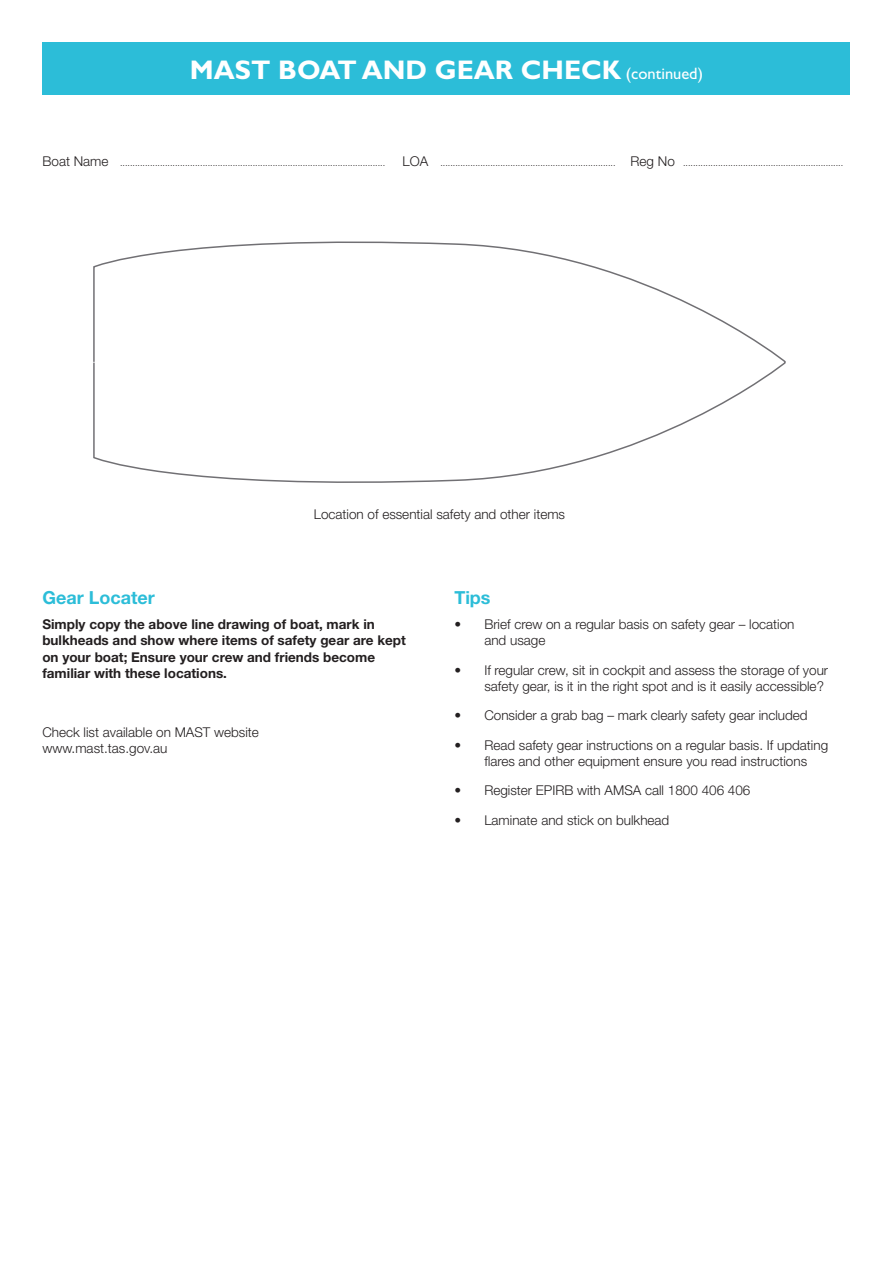
<style>
.page{position:relative;width:893px;height:1263px;background:#fff}
.page>*{position:absolute;margin:0;border:0;box-sizing:border-box;transform-origin:0 0}
.t1{font:700 27px "Gill Sans";color:#fff}
.t2{font:700 18px "Helvetica Neue LT Std";color:#2cbdd8}
.t3{font:300 13.5px/16.5px "Helvetica Neue LT Std";color:#231f20}
.t4{font:700 13.5px/16.5px "Helvetica Neue LT Std";color:#231f20}
.t5{font:300 9px "Helvetica Neue LT Std";color:#231f20}
.s1{font-weight:400;font-size:16.5px}
.s2{font-size:13.5px}
</style>
<div class="page">
<div style="left:43px;top:43px;width:807px;height:52px;background:#2cbdd8"></div>
<svg style="left:93px;top:241px;width:693px;height:242px"></svg>
<h1 class="t1" style="left:190px;top:54px;width:514px">MAST BOAT AND GEAR CHECK <span class="s1">(continued)</span></h1>
<p class="t5" style="left:43px;top:158px;width:344px"><span class="s2">Boat Name</span> ..........................................................................................................</p>
<p class="t5" style="left:403px;top:158px;width:442px"><span class="s2">LOA</span> ...................................................................... <span class="s2">Reg No</span> ................................................................</p>
<p class="t3" style="left:314px;top:505px;width:253px">Location of essential safety and other items</p>
<h2 class="t2" style="left:42px;top:586px;width:114px">Gear Locater</h2>
<p class="t4" style="left:42px;top:616px;width:365px">Simply copy the above line drawing of boat, mark in bulkheads and show where items of safety gear are kept on your boat; Ensure your crew and friends become familiar with these locations.</p>
<p class="t3" style="left:42px;top:724px;width:218px">Check list available on MAST website www.mast.tas.gov.au</p>
<h2 class="t2" style="left:454px;top:586px;width:38px">Tips</h2>
<p class="t3" style="left:484px;top:616px;width:312px;text-indent:-30px">• Brief crew on a regular basis on safety gear – location and usage</p>
<p class="t3" style="left:484px;top:661px;width:345px;text-indent:-30px">• If regular crew, sit in cockpit and assess the storage of your safety gear, is it in the right spot and is it easily accessible?</p>
<p class="t3" style="left:454px;top:707px;width:355px">• Consider a grab bag – mark clearly safety gear included</p>
<p class="t3" style="left:484px;top:736px;width:345px;text-indent:-30px">• Read safety gear instructions on a regular basis. If updating flares and other equipment ensure you read instructions</p>
<p class="t3" style="left:454px;top:782px;width:298px">• Register EPIRB with AMSA call 1800 406 406</p>
<p class="t3" style="left:454px;top:811px;width:217px">• Laminate and stick on bulkhead</p>
</div>
